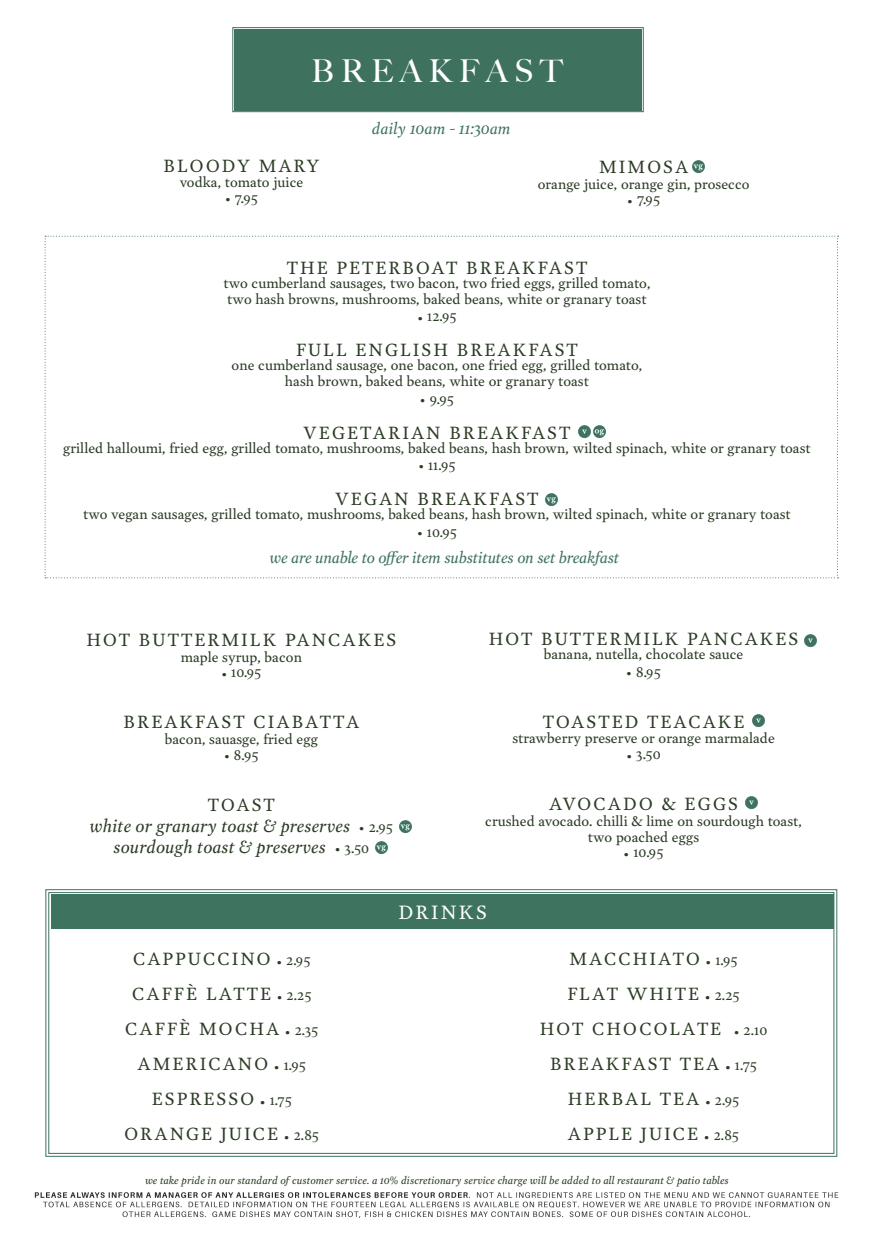
<style>
.page{position:relative;width:874px;height:1241px;background:#fff}
.page>*{position:absolute;margin:0;border:0;box-sizing:border-box;transform-origin:0 0}
.t1{font:500 31.5px "Big Caslon";letter-spacing:.2em;color:#fff}
.t2{font:19.07px "Garvis Pro";letter-spacing:.12em;color:#fff}
.t3{font:17.5px/35px "Garvis Pro";letter-spacing:.12em;color:#2b3c25;text-align:center}
.t4{font:italic 17.5px/21px "Garvis Pro";color:#2b3c25;text-align:center}
.t5{font:italic 15.75px "Garvis Pro";letter-spacing:-.02em;color:#3e7360}
.t6{font:italic 15.75px "Garvis Pro";color:#3e7360}
.t7{font:14px/15.8px "Garvis Pro";color:#2b3c25;text-align:center}
.t8{font:italic 10.5px "Garvis Pro";color:#2b3c25}
.s1{font-size:24.5px}
.s2{font-style:normal}
.s3{font-style:normal;font-size:24.5px}
.s4{font-style:normal;font-size:14px}
.s5{font-size:14px}
</style>
<div class="page">
<svg style="left:45px;top:236px;width:793px;height:342px"></svg>
<svg style="left:45px;top:889px;width:792px;height:267px"></svg>
<div style="left:51px;top:893px;width:782px;height:35px;background:#3e7360"></div>
<div style="left:232px;top:27px;width:411px;height:85px;background:#3e725f"></div>
<div style="left:235px;top:30px;width:405px;height:79px;border:1px solid #3e7360"></div>
<img style="left:752px;top:714px;width:13px;height:13px">
<img style="left:804px;top:634px;width:13px;height:13px">
<img style="left:576px;top:424px;width:14px;height:14px">
<img style="left:592px;top:424px;width:14px;height:14px">
<img style="left:544px;top:492px;width:14px;height:14px">
<img style="left:375px;top:841px;width:13px;height:13px">
<img style="left:399px;top:820px;width:13px;height:13px">
<img style="left:745px;top:796px;width:13px;height:13px">
<img style="left:34px;top:1192px;width:805px;height:25px">
<img style="left:692px;top:160px;width:13px;height:14px">
<h1 class="t1" style="left:311px;top:52px;width:253px">BREAKFAST</h1>
<p class="t6" style="left:372px;top:118px;width:140px">daily 10am - 11:30am</p>
<p class="t3" style="left:163px;top:147px;width:157px">BLOODY MARY</p>
<p class="t7" style="left:180px;top:174px;width:125px">vodka, tomato juice <span class="s1">.</span> 7.95</p>
<p class="t3" style="left:599px;top:148px;width:90px">MIMOSA</p>
<p class="t7" style="left:537px;top:175px;width:213px">orange juice, orange gin, prosecco <span class="s1">.</span> 7.95</p>
<p class="t3" style="left:286px;top:250px;width:302px">THE PETERBOAT BREAKFAST</p>
<p class="t7" style="left:223px;top:275px;width:428px;text-align:left">two cumberland sausages, two bacon, two fried eggs, grilled tomato, two hash browns, mushrooms, baked beans, white or granary toast</p>
<p class="t7" style="left:417px;top:308px;width:41px"><span class="s1">.</span> 12.95</p>
<p class="t3" style="left:296px;top:332px;width:283px">FULL ENGLISH BREAKFAST</p>
<p class="t7" style="left:231px;top:357px;width:412px">one cumberland sausage, one bacon, one fried egg, grilled tomato, hash brown, baked beans, white or granary toast</p>
<p class="t7" style="left:419px;top:390px;width:36px"><span class="s1">.</span> 9.95</p>
<p class="t3" style="left:303px;top:414px;width:268px">VEGETARIAN BREAKFAST</p>
<p class="t7" style="left:63px;top:438px;width:748px;line-height:17.5px">grilled halloumi, fried egg, grilled tomato, mushrooms, baked beans, hash brown, wilted spinach, white or granary toast <span class="s1">.</span> 11.95</p>
<p class="t3" style="left:335px;top:481px;width:204px">VEGAN BREAKFAST</p>
<p class="t7" style="left:83px;top:505px;width:709px;line-height:17.5px">two vegan sausages, grilled tomato, mushrooms, baked beans, hash brown, wilted spinach, white or granary toast <span class="s1">.</span> 10.95</p>
<p class="t5" style="left:269px;top:546px;width:351px">we are unable to offer item substitutes on set breakfast</p>
<p class="t3" style="left:86px;top:621px;width:311px">HOT BUTTERMILK PANCAKES</p>
<p class="t7" style="left:181px;top:648px;width:123px">maple syrup, bacon <span class="s1">.</span> 10.95</p>
<p class="t3" style="left:124px;top:704px;width:237px">BREAKFAST CIABATTA</p>
<p class="t7" style="left:165px;top:730px;width:155px">bacon, sauasge, fried egg <span class="s1">.</span> 8.95</p>
<p class="t4" style="left:90px;top:793px;width:305px"><span class="s2">TOAST<br></span>white or granary toast &amp; preserves <span class="s3">.</span> <span class="s4">2.95 </span>sourdough toast &amp; preserves <span class="s3">.</span> <span class="s4">3.50</span></p>
<p class="t3" style="left:488px;top:621px;width:311px">HOT BUTTERMILK PANCAKES</p>
<p class="t7" style="left:543px;top:645px;width:201px;line-height:17.5px">banana, nutella, chocolate sauce <span class="s1">.</span> 8.95</p>
<p class="t3" style="left:542px;top:703px;width:203px">TOASTED TEACAKE</p>
<p class="t7" style="left:512px;top:730px;width:264px">strawberry preserve or orange marmalade <span class="s1">.</span> 3.50</p>
<p class="t3" style="left:549px;top:785px;width:190px">AVOCADO &amp; EGGS</p>
<p class="t7" style="left:485px;top:812px;width:318px">crushed avocado. chilli &amp; lime on sourdough toast, two poached eggs<br><span class="s1">.</span> 10.95</p>
<h2 class="t2" style="left:398px;top:899px;width:90px">DRINKS</h2>
<p class="t3" style="left:124px;top:941px;width:196px">CAPPUCCINO <span class="s1">.</span> <span class="s5">2.95<br></span>CAFFÈ LATTE <span class="s1">.</span> <span class="s5">2.25<br></span>CAFFÈ MOCHA <span class="s1">.</span> <span class="s5">2.35<br></span>AMERICANO <span class="s1">.</span> <span class="s5">1.95<br></span>ESPRESSO <span class="s1">.</span> <span class="s5">1.75<br></span>ORANGE JUICE <span class="s1">.</span> <span class="s5">2.85</span></p>
<p class="t3" style="left:539px;top:941px;width:229px">MACCHIATO <span class="s1">.</span> <span class="s5">1.95<br></span>FLAT WHITE <span class="s1">.</span> <span class="s5">2.25<br></span>HOT CHOCOLATE <span class="s1">.</span> <span class="s5">2.10<br></span>BREAKFAST TEA <span class="s1">.</span> <span class="s5">1.75<br></span>HERBAL TEA <span class="s1">.</span> <span class="s5">2.95<br></span>APPLE JUICE <span class="s1">.</span> <span class="s5">2.85</span></p>
<p class="t8" style="left:145px;top:1173px;width:585px">we take pride in our standard of customer service. a 10% discretionary service charge will be added to all restaurant &amp; patio tables</p>
</div>
